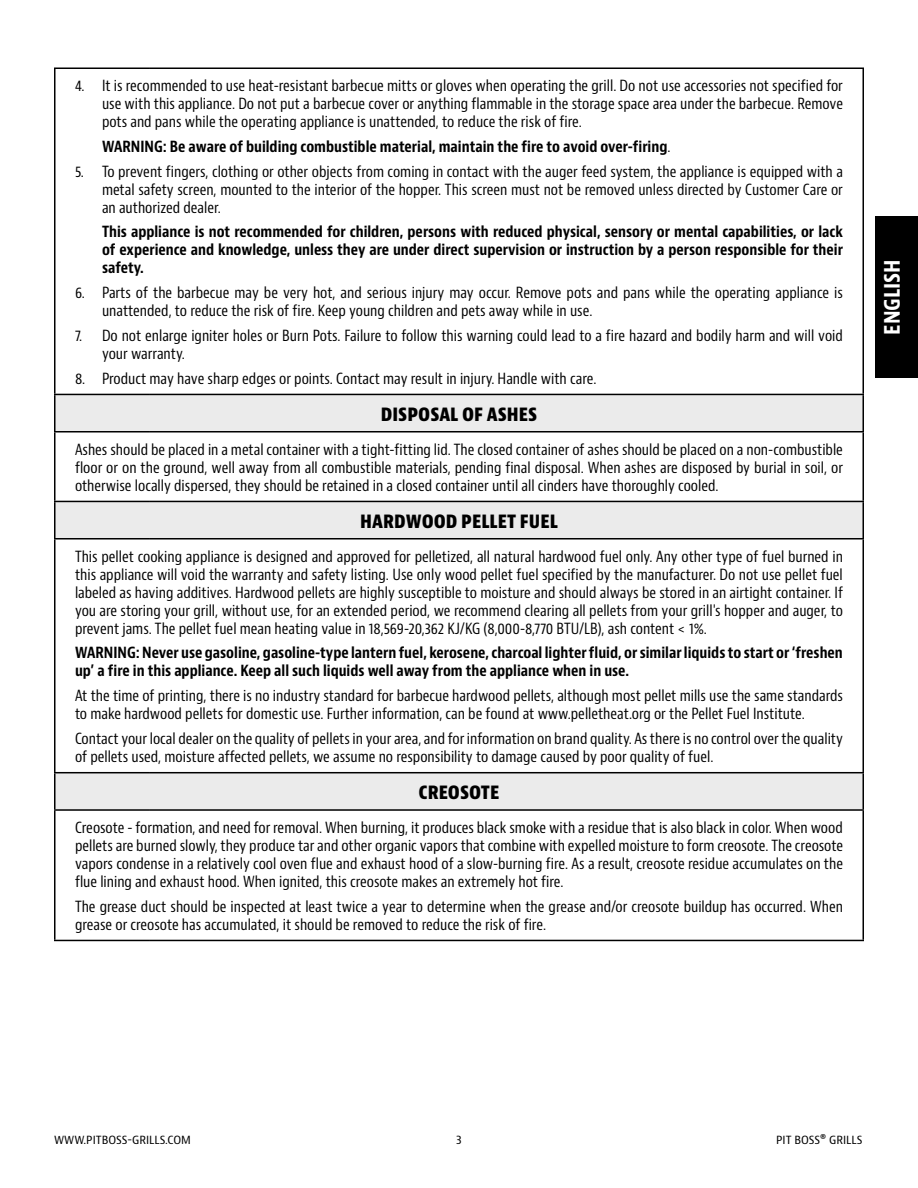
<style>
.page{position:relative;width:918px;height:1188px;background:#fff}
.page>*{position:absolute;margin:0;border:0;box-sizing:border-box;transform-origin:0 0}
.t1{font:700 condensed 22.65px "Bernina Sans";color:#fff}
.t2{font:700 condensed 19.5px "Bernino Sans";color:#000}
.t3{font:condensed 15px/18px "Bernino Sans";color:#000;text-align:justify}
.t4{font:700 condensed 15px/18px "Bernino Sans";color:#000;text-align:justify}
.t5{font:condensed 12px "Bernino Sans";color:#000}
.s1{font-weight:400}
</style>
<div class="page">
<div style="left:875px;top:216px;width:43px;height:162px;background:#000"></div>
<svg style="left:56px;top:395px;width:806px;height:414px"></svg>
<hr style="left:54px;top:68px;width:95px;height:1px;background:#000">
<hr style="left:54px;top:69px;width:2px;height:325px;background:#000">
<hr style="left:149px;top:68px;width:715px;height:1px;background:#000">
<hr style="left:862px;top:69px;width:2px;height:325px;background:#000">
<hr style="left:54px;top:433px;width:2px;height:68px;background:#000">
<hr style="left:862px;top:433px;width:2px;height:68px;background:#000">
<hr style="left:54px;top:540px;width:2px;height:232px;background:#000">
<hr style="left:862px;top:540px;width:2px;height:232px;background:#000">
<hr style="left:54px;top:811px;width:2px;height:129px;background:#000">
<hr style="left:862px;top:811px;width:2px;height:129px;background:#000">
<hr style="left:54px;top:394px;width:95px;height:1px;background:#000">
<hr style="left:54px;top:395px;width:2px;height:36px;background:#000">
<hr style="left:149px;top:394px;width:715px;height:1px;background:#000">
<hr style="left:862px;top:395px;width:2px;height:36px;background:#000">
<hr style="left:54px;top:431px;width:95px;height:2px;background:#000">
<hr style="left:149px;top:431px;width:715px;height:2px;background:#000">
<hr style="left:54px;top:501px;width:95px;height:1px;background:#000">
<hr style="left:54px;top:502px;width:2px;height:36px;background:#000">
<hr style="left:149px;top:501px;width:715px;height:1px;background:#000">
<hr style="left:862px;top:502px;width:2px;height:36px;background:#000">
<hr style="left:54px;top:538px;width:95px;height:2px;background:#000">
<hr style="left:149px;top:538px;width:715px;height:2px;background:#000">
<hr style="left:54px;top:772px;width:95px;height:1px;background:#000">
<hr style="left:54px;top:773px;width:2px;height:36px;background:#000">
<hr style="left:149px;top:772px;width:715px;height:1px;background:#000">
<hr style="left:862px;top:773px;width:2px;height:36px;background:#000">
<hr style="left:54px;top:809px;width:95px;height:2px;background:#000">
<hr style="left:149px;top:809px;width:715px;height:2px;background:#000">
<hr style="left:54px;top:940px;width:95px;height:1px;background:#000">
<hr style="left:149px;top:940px;width:715px;height:1px;background:#000">
<p class="t3" style="left:102px;top:77px;width:743px;text-indent:-27px">4. It is recommended to use heat-resistant barbecue mitts or gloves when operating the grill. Do not use accessories not specified for use with this appliance. Do not put a barbecue cover or anything flammable in the storage space area under the barbecue. Remove pots and pans while the operating appliance is unattended, to reduce the risk of fire.</p>
<p class="t4" style="left:102px;top:138px;width:570px">WARNING: Be aware of building combustible material, maintain the fire to avoid over-firing<span class="s1">.</span></p>
<p class="t3" style="left:102px;top:163px;width:742px;text-indent:-27px">5. To prevent fingers, clothing or other objects from coming in contact with the auger feed system, the appliance is equipped with a metal safety screen, mounted to the interior of the hopper. This screen must not be removed unless directed by Customer Care or an authorized dealer.</p>
<p class="t4" style="left:102px;top:223px;width:743px">This appliance is not recommended for children, persons with reduced physical, sensory or mental capabilities, or lack of experience and knowledge, unless they are under direct supervision or instruction by a person responsible for their safety.</p>
<p class="t3" style="left:102px;top:284px;width:743px;text-indent:-27px">6. Parts of the barbecue may be very hot, and serious injury may occur. Remove pots and pans while the operating appliance is unattended, to reduce the risk of fire. Keep young children and pets away while in use.</p>
<p class="t3" style="left:102px;top:327px;width:742px;text-indent:-27px">7. Do not enlarge igniter holes or Burn Pots. Failure to follow this warning could lead to a fire hazard and bodily harm and will void your warranty.</p>
<p class="t3" style="left:75px;top:370px;width:523px">8. Product may have sharp edges or points. Contact may result in injury. Handle with care.</p>
<h2 class="t2" style="left:381px;top:402px;width:158px">DISPOSAL OF ASHES</h2>
<p class="t3" style="left:75px;top:441px;width:769px">Ashes should be placed in a metal container with a tight-fitting lid. The closed container of ashes should be placed on a non-combustible floor or on the ground, well away from all combustible materials, pending final disposal. When ashes are disposed by burial in soil, or otherwise locally dispersed, they should be retained in a closed container until all cinders have thoroughly cooled.</p>
<h2 class="t2" style="left:360px;top:509px;width:199px">HARDWOOD PELLET FUEL</h2>
<p class="t3" style="left:75px;top:548px;width:770px">This pellet cooking appliance is designed and approved for pelletized, all natural hardwood fuel only. Any other type of fuel burned in this appliance will void the warranty and safety listing. Use only wood pellet fuel specified by the manufacturer. Do not use pellet fuel labeled as having additives. Hardwood pellets are highly susceptible to moisture and should always be stored in an airtight container. If you are storing your grill, without use, for an extended period, we recommend clearing all pellets from your grill's hopper and auger, to prevent jams. The pellet fuel mean heating value in 18,569-20,362 KJ/KG (8,000-8,770 BTU/LB), ash content &lt; 1%.</p>
<p class="t4" style="left:75px;top:644px;width:769px">WARNING: Never use gasoline, gasoline-type lantern fuel, kerosene, charcoal lighter fluid, or similar liquids to start or ‘freshen up’ a fire in this appliance. Keep all such liquids well away from the appliance when in use.</p>
<p class="t3" style="left:75px;top:687px;width:770px">At the time of printing, there is no industry standard for barbecue hardwood pellets, although most pellet mills use the same standards to make hardwood pellets for domestic use. Further information, can be found at www.pelletheat.org or the Pellet Fuel Institute.</p>
<p class="t3" style="left:75px;top:730px;width:770px">Contact your local dealer on the quality of pellets in your area, and for information on brand quality. As there is no control over the quality of pellets used, moisture affected pellets, we assume no responsibility to damage caused by poor quality of fuel.</p>
<h2 class="t2" style="left:419px;top:780px;width:82px">CREOSOTE</h2>
<p class="t3" style="left:75px;top:819px;width:770px">Creosote - formation, and need for removal. When burning, it produces black smoke with a residue that is also black in color. When wood pellets are burned slowly, they produce tar and other organic vapors that combine with expelled moisture to form creosote. The creosote vapors condense in a relatively cool oven flue and exhaust hood of a slow-burning fire. As a result, creosote residue accumulates on the flue lining and exhaust hood. When ignited, this creosote makes an extremely hot fire.</p>
<p class="t3" style="left:75px;top:898px;width:769px">The grease duct should be inspected at least twice a year to determine when the grease and/or creosote buildup has occurred. When grease or creosote has accumulated, it should be removed to reduce the risk of fire.</p>
<h1 class="t1" style="left:878px;top:335px;width:77px;rotate:-90deg">ENGLISH</h1>
<p class="t5" style="left:54px;top:1132px;width:139px">WWW.PITBOSS-GRILLS.COM</p>
<p class="t5" style="left:456px;top:1132px;width:7px">3</p>
<p class="t5" style="left:776px;top:1132px;width:88px">PIT BOSS® GRILLS</p>
</div>
